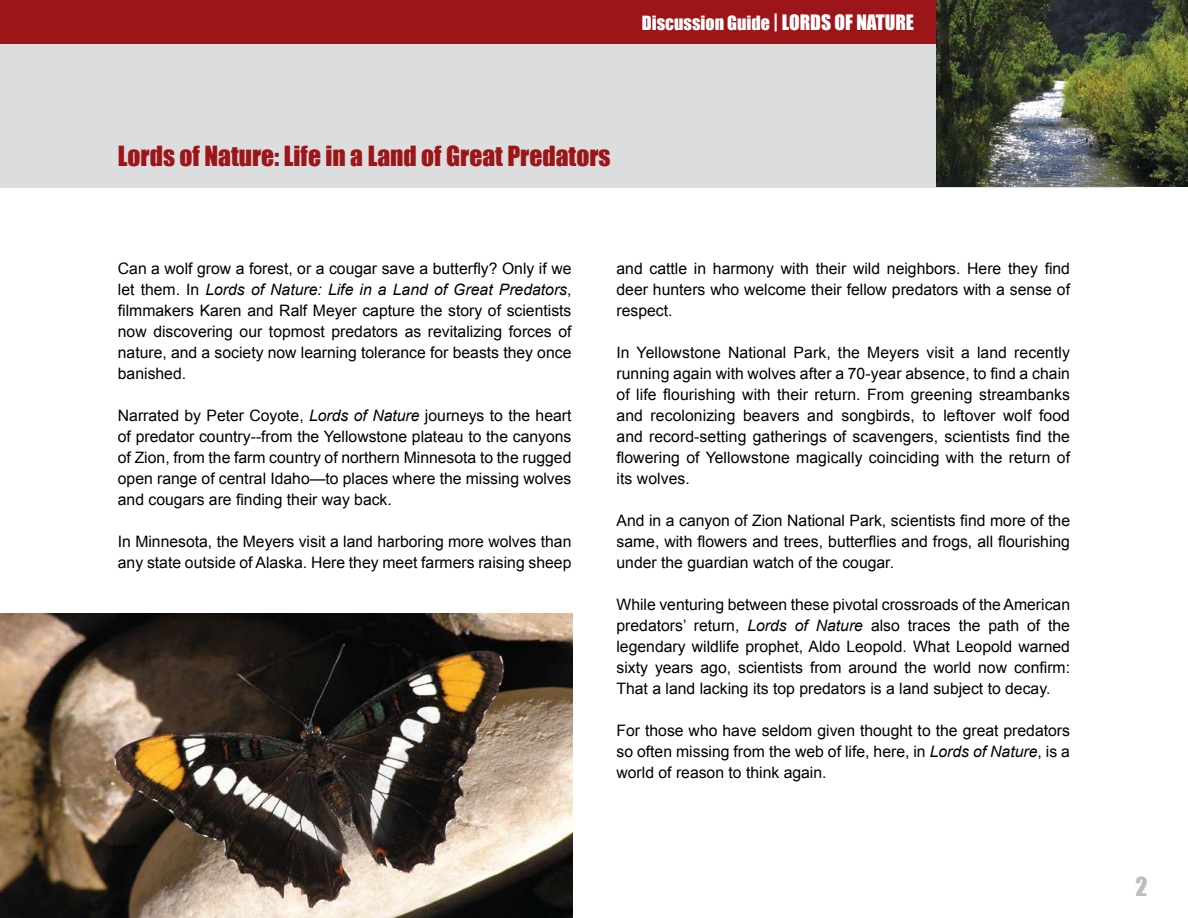
<style>
.page{position:relative;width:1188px;height:918px;background:#fff}
.page>*{position:absolute;margin:0;border:0;box-sizing:border-box;transform-origin:0 0}
.t1{font:25.5px "Impact";color:#9c1519}
.t2{font:24px "Impact";color:#bcbdc0}
.t3{font:19.5px "Impact";color:#fff}
.t4{font:18px "Impact";color:#fff}
.t5{font:15.75px/21px "Arial";color:#000;text-align:justify}
.s1{font-size:19.5px}
.s2{font-style:italic}
</style>
<div class="page">
<div style="left:0;top:0;width:1124px;height:188px;background:#dcddde"></div>
<img style="left:0;top:614px;width:573px;height:304px">
<div style="left:0;top:0;width:1124px;height:44px;background:#9c1519"></div>
<img style="left:937px;top:0;width:251px;height:187px">
<p class="t4" style="left:642px;top:9px;width:159px">Discussion Guide <span class="s1">| Lords</span></p>
<p class="t3" style="left:835px;top:8px;width:81px">of Nature</p>
<h1 class="t1" style="left:118px;top:136px;width:494px">Lords of Nature: Life in a Land of Great Predators</h1>
<p class="t5" style="left:118px;top:258px;width:455px">Can a wolf grow a forest, or a cougar save a butterfly? Only if we let them. In <span class="s2">Lords of Nature: Life in a Land of Great Predators</span>, filmmakers Karen and Ralf Meyer capture the story of scientists now discovering our topmost predators as revitalizing forces of nature, and a society now learning tolerance for beasts they once banished.</p>
<p class="t5" style="left:118px;top:405px;width:455px">Narrated by Peter Coyote, <span class="s2">Lords of Nature</span> journeys to the heart of predator country--from the Yellowstone plateau to the canyons of Zion, from the farm country of northern Minnesota to the rugged open range of central Idaho—to places where the missing wolves and cougars are finding their way back.</p>
<p class="t5" style="left:118px;top:531px;width:455px">In Minnesota, the Meyers visit a land harboring more wolves than any state outside of Alaska. Here they meet farmers raising sheep</p>
<p class="t5" style="left:616px;top:258px;width:455px">and cattle in harmony with their wild neighbors. Here they find deer hunters who welcome their fellow predators with a sense of respect.</p>
<p class="t5" style="left:616px;top:342px;width:455px">In Yellowstone National Park, the Meyers visit a land recently running again with wolves after a 70-year absence, to find a chain of life flourishing with their return. From greening streambanks and recolonizing beavers and songbirds, to leftover wolf food and record-setting gatherings of scavengers, scientists find the flowering of Yellowstone magically coinciding with the return of its wolves.</p>
<p class="t5" style="left:616px;top:510px;width:455px">And in a canyon of Zion National Park, scientists find more of the same, with flowers and trees, butterflies and frogs, all flourishing under the guardian watch of the cougar.</p>
<p class="t5" style="left:616px;top:594px;width:455px">While venturing between these pivotal crossroads of the American predators’ return, <span class="s2">Lords of Nature</span> also traces the path of the legendary wildlife prophet, Aldo Leopold. What Leopold warned sixty years ago, scientists from around the world now confirm:<br>That a land lacking its top predators is a land subject to decay.</p>
<p class="t5" style="left:616px;top:720px;width:455px">For those who have seldom given thought to the great predators so often missing from the web of life, here, in <span class="s2">Lords of Nature</span>, is a world of reason to think again.</p>
<h2 class="t2" style="left:1135px;top:868px;width:14px">2</h2>
</div>
